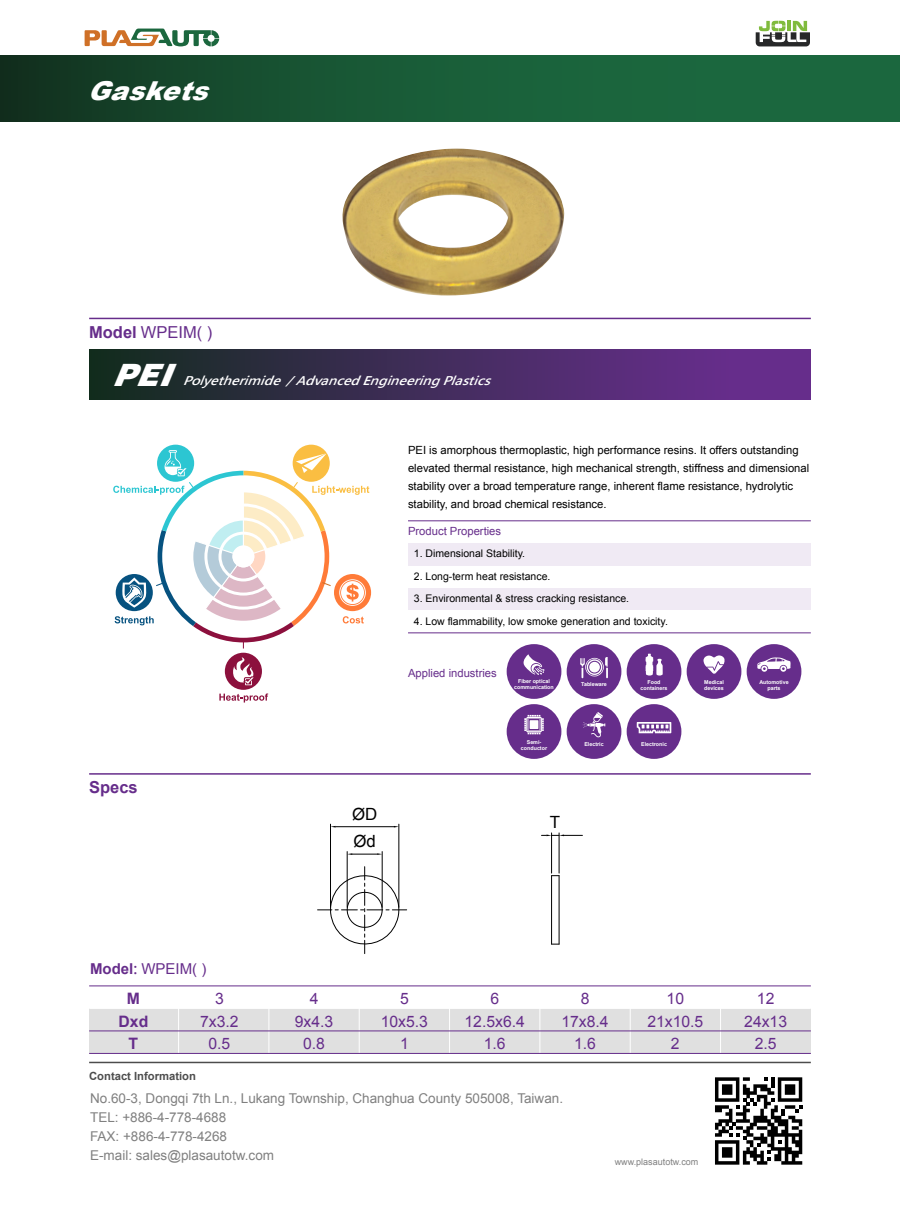
<style>
.page{position:relative;width:900px;height:1205px;background:#fff}
.page>*{position:absolute;margin:0;border:0;box-sizing:border-box;transform-origin:0 0}
.t1{font:italic 900 30.75px "Helvetica LT";color:#fff}
.t2{font:italic 900 26.03px "Arial";color:#fff}
.t3{font:16.88px "Arial";color:#000}
.t4{font:16.5px "Arial";color:#662d8b}
.t5{font:700 16.5px "Arial";color:#662d8b}
.t6{font:15.75px/22.5px "Arial";color:#662d8b;text-align:center}
.t7{font:700 15.75px/22.5px "Arial";color:#662d8b;text-align:center}
.t8{font:15px "Arial";color:#662d8b}
.t9{font:13.5px/18.8px "Arial";color:#808080}
.t10{font:italic 700 11.85px "Microsoft Jheng Hei";color:#fff;scale:1.12 1}
.t11{font:11.25px/18px "Arial";color:#000}
.t12{font:11.25px "Arial";color:#662d8b}
.t13{font:700 11.25px "Arial";color:#4d4d4d}
.t14{font:10.5px "Arial";color:#000}
.t15{font:9px "Arial";color:#808080}
.t16{font:700 5.32px/5.9px "Arial";color:#fff;text-align:center}
.s1{font-weight:700}
.s2{font-family:"Microsoft Jheng Hei";font-weight:700}
</style>
<div class="page">
<div style="left:0;top:55px;width:900px;height:66px;background:linear-gradient(to right,#143b25,#1d7345)"></div>
<svg style="left:85px;top:29px;width:134px;height:17px"></svg>
<svg style="left:756px;top:21px;width:54px;height:25px"></svg>
<img style="left:342px;top:148px;width:222px;height:148px">
<hr style="left:89px;top:318px;width:722px;height:1px;background:#662d8b">
<div style="left:89px;top:1008px;width:722px;height:45px;background:#e0e0e0"></div>
<hr style="left:89px;top:1008px;width:722px;height:1px;background:#fff">
<hr style="left:269px;top:986px;width:1px;height:67px;background:#fff">
<hr style="left:359px;top:986px;width:1px;height:67px;background:#fff">
<hr style="left:449px;top:986px;width:1px;height:67px;background:#fff">
<hr style="left:540px;top:986px;width:1px;height:67px;background:#fff">
<hr style="left:720px;top:986px;width:1px;height:67px;background:#fff">
<hr style="left:630px;top:986px;width:1px;height:67px;background:#fff">
<hr style="left:178px;top:986px;width:1px;height:67px;background:#fff">
<hr style="left:89px;top:1030px;width:722px;height:1px;background:#662d8b">
<hr style="left:89px;top:985px;width:722px;height:1px;background:#662d8b">
<hr style="left:89px;top:1053px;width:722px;height:1px;background:#662d8b">
<hr style="left:89px;top:773px;width:722px;height:1px;background:#662d8b">
<hr style="left:551px;top:875px;width:1px;height:69px;background:#000">
<hr style="left:559px;top:875px;width:1px;height:69px;background:#000">
<svg style="left:318px;top:865px;width:89px;height:89px"></svg>
<hr style="left:551px;top:833px;width:1px;height:40px;background:#000">
<hr style="left:559px;top:833px;width:1px;height:40px;background:#000">
<svg style="left:542px;top:834px;width:40px;height:2px"></svg>
<hr style="left:347px;top:851px;width:1px;height:56px;background:#000">
<hr style="left:382px;top:851px;width:1px;height:56px;background:#000">
<svg style="left:347px;top:853px;width:35px;height:2px"></svg>
<hr style="left:330px;top:824px;width:1px;height:83px;background:#000">
<hr style="left:399px;top:824px;width:1px;height:83px;background:#000">
<hr style="left:336px;top:826px;width:58px;height:1px;background:#000">
<hr style="left:89px;top:1061px;width:722px;height:2px;background:#4d4d4d">
<svg style="left:715px;top:1077px;width:87px;height:87px"></svg>
<div style="left:89px;top:350px;width:722px;height:50px;background:linear-gradient(to right,#142c20,#702d98)"></div>
<div style="left:408px;top:543px;width:403px;height:22px;background:#f0eaf4"></div>
<div style="left:408px;top:588px;width:403px;height:22px;background:#f0eaf4"></div>
<hr style="left:408px;top:520px;width:403px;height:1px;background:#662d8b">
<hr style="left:408px;top:632px;width:403px;height:1px;background:#662d8b">
<div style="left:334px;top:574px;width:37px;height:37px;background:#ff7b38;border-radius:50%"></div>
<div style="left:157px;top:445px;width:37px;height:37px;background:#2cc6d2;border-radius:50%"></div>
<div style="left:293px;top:445px;width:37px;height:37px;background:#fabe42;border-radius:50%"></div>
<div style="left:225px;top:652px;width:37px;height:38px;background:#8c103d;border-radius:50%"></div>
<svg style="left:233px;top:657px;width:21px;height:28px"></svg>
<svg style="left:219px;top:693px;width:49px;height:9px"></svg>
<svg style="left:113px;top:450px;width:256px;height:199px"></svg>
<div style="left:627px;top:644px;width:54px;height:55px;background:#662d8b;border-radius:50%"></div>
<svg style="left:645px;top:653px;width:18px;height:22px"></svg>
<div style="left:567px;top:644px;width:54px;height:55px;background:#662d8b;border-radius:50%"></div>
<svg style="left:580px;top:657px;width:28px;height:21px"></svg>
<div style="left:507px;top:644px;width:54px;height:55px;background:#662d8b;border-radius:50%"></div>
<svg style="left:523px;top:654px;width:22px;height:21px"></svg>
<div style="left:687px;top:644px;width:54px;height:55px;background:#662d8b;border-radius:50%"></div>
<svg style="left:703px;top:655px;width:22px;height:19px"></svg>
<div style="left:747px;top:644px;width:54px;height:55px;background:#662d8b;border-radius:50%"></div>
<svg style="left:757px;top:657px;width:34px;height:15px"></svg>
<div style="left:507px;top:704px;width:54px;height:55px;background:#662d8b;border-radius:50%"></div>
<svg style="left:524px;top:715px;width:20px;height:19px"></svg>
<div style="left:567px;top:704px;width:54px;height:55px;background:#662d8b;border-radius:50%"></div>
<svg style="left:583px;top:712px;width:22px;height:25px"></svg>
<div style="left:627px;top:704px;width:54px;height:55px;background:#662d8b;border-radius:50%"></div>
<svg style="left:637px;top:722px;width:34px;height:11px"></svg>
<h2 class="t2" style="left:87px;top:72px;width:136px">Gaskets</h2>
<h3 class="t4" style="left:89px;top:321px;width:125px"><span class="s1">Model</span> WPEIM( )</h3>
<h1 class="t1" style="left:112px;top:355px;width:75px">PEI</h1>
<p class="t10" style="left:183px;top:373px;width:281px">Polyetherimide/AdvancedEngineeringPlastics</p>
<p class="t11" style="left:408px;top:441px;width:403px">PEI is amorphous thermoplastic, high performance resins. It offers outstanding elevated thermal resistance, high mechanical strength, stiffness and dimensional stability over a broad temperature range, inherent flame resistance, hydrolytic stability, and broad chemical resistance.</p>
<p class="t12" style="left:408px;top:524px;width:95px">Product Properties</p>
<p class="t14" style="left:414px;top:546px;width:113px">1. Dimensional Stability.</p>
<p class="t14" style="left:414px;top:569px;width:138px">2. Long-term heat resistance.</p>
<p class="t14" style="left:414px;top:591px;width:217px">3. Environmental &amp; stress cracking resistance.</p>
<p class="t14" style="left:414px;top:614px;width:256px">4. Low flammability, low smoke generation and toxicity.</p>
<h3 class="t5" style="left:89px;top:777px;width:50px">Specs</h3>
<h3 class="t3" style="left:352px;top:802px;width:27px">ØD</h3>
<h3 class="t3" style="left:353px;top:830px;width:24px">Ød</h3>
<p class="t12" style="left:408px;top:665px;width:90px">Applied industries</p>
<p class="t16" style="left:514px;top:678px;width:41px">Fiber optical communication</p>
<p class="t16" style="left:704px;top:679px;width:21px;text-align:left">Medical devices</p>
<p class="t16" style="left:759px;top:679px;width:31px">Automotive parts</p>
<p class="t16" style="left:641px;top:679px;width:29px">Food containers</p>
<p class="t16" style="left:581px;top:681px;width:27px">Tableware</p>
<p class="t16" style="left:521px;top:739px;width:28px">Semi&shy;conductor</p>
<p class="t16" style="left:584px;top:741px;width:21px">Electric</p>
<p class="t16" style="left:641px;top:741px;width:27px">Electronic</p>
<h3 class="t3" style="left:550px;top:811px;width:12px">T</h3>
<h3 class="t8" style="left:90px;top:959px;width:118px"><span class="s1">Model</span><span class="s2">:</span> WPEIM( )</h3>
<h3 class="t6" style="left:200px;top:987px;width:40px">3<br>7x3.2<br>0.5</h3>
<h3 class="t7" style="left:119px;top:987px;width:31px">M<br>Dxd<br>T</h3>
<h3 class="t6" style="left:295px;top:987px;width:40px">4<br>9x4.3<br>0.8</h3>
<h3 class="t6" style="left:381px;top:987px;width:49px">5<br>10x5.3<br>1</h3>
<h3 class="t6" style="left:465px;top:987px;width:62px">6<br>12.5x6.4<br>1.6</h3>
<h3 class="t6" style="left:561px;top:987px;width:49px">8<br>17x8.4<br>1.6</h3>
<h3 class="t6" style="left:744px;top:987px;width:44px">12<br>24x13<br>2.5</h3>
<h3 class="t6" style="left:647px;top:987px;width:58px">10<br>21x10.5<br>2</h3>
<p class="t13" style="left:89px;top:1068px;width:108px">Contact Information</p>
<p class="t9" style="left:90px;top:1089px;width:475px">No.60-3, Dongqi 7th Ln., Lukang Township, Changhua County 505008, Taiwan.<br>TEL: +886-4-778-4688<br>FAX: +886-4-778-4268<br>E-mail: sales@plasautotw.com</p>
<p class="t15" style="left:615px;top:1155px;width:85px">www.plasautotw.com</p>
</div>
